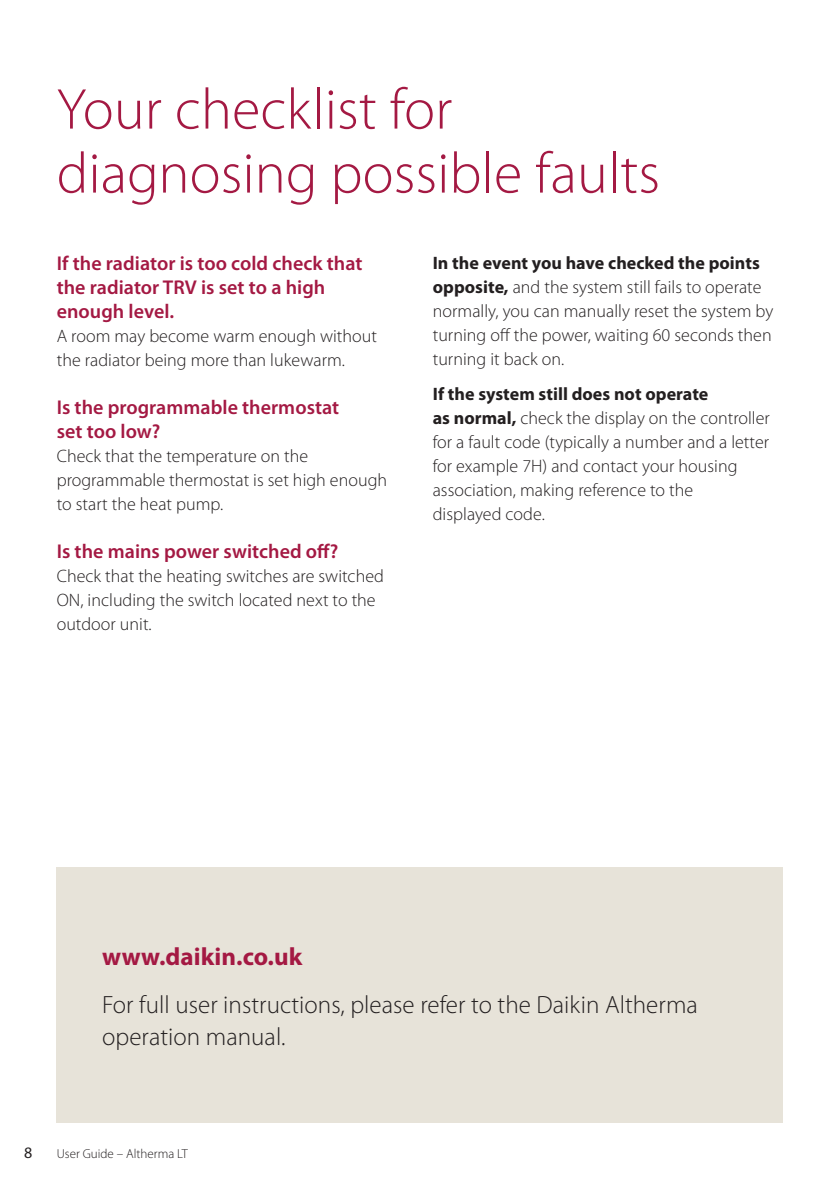
<style>
.page{position:relative;width:840px;height:1191px;background:#fff}
.page>*{position:absolute;margin:0;border:0;box-sizing:border-box;transform-origin:0 0}
.t1{font:300 58px/64px "Myriad Pro";color:#a41943}
.t2{font:300 25px/32px "Myriad Pro";color:#231f20}
.t3{font:700 25px "Myriad Pro";color:#a41943}
.t4{font:600 20px/24px "Myriad Pro";color:#a41943}
.t5{font:300 18px/24px "Myriad Pro";color:#231f20}
.t6{font:16px "Myriad Pro";color:#231f20}
.t7{font:300 13px "Myriad Pro";color:#231f20}
.s1{font-weight:700}
</style>
<div class="page">
<div style="left:57px;top:867px;width:725px;height:256px;background:#e7e3d9"></div>
<h1 class="t1" style="left:57px;top:78px;width:604px">Your checklist for diagnosing possible faults</h1>
<p class="t4" style="left:57px;top:251px;width:307px">If the radiator is too cold check that the radiator TRV is set to a high enough level.</p>
<p class="t5" style="left:57px;top:324px;width:321px">A room may become warm enough without the radiator being more than lukewarm.</p>
<p class="t4" style="left:57px;top:395px;width:284px">Is the programmable thermostat set too low?</p>
<p class="t5" style="left:57px;top:444px;width:332px">Check that the temperature on the programmable thermostat is set high enough to start the heat pump.</p>
<p class="t4" style="left:57px;top:539px;width:283px">Is the mains power switched off?</p>
<p class="t5" style="left:57px;top:564px;width:328px">Check that the heating switches are switched<br>ON, including the switch located next to the outdoor unit.</p>
<p class="t5" style="left:432px;top:251px;width:342px"><span class="s1">In the event you have checked the points opposite,</span> and the system still fails to operate normally, you can manually reset the system by turning off the power, waiting 60 seconds then turning it back on.</p>
<p class="t5" style="left:432px;top:382px;width:338px"><span class="s1">If the system still does not operate<br>as normal,</span> check the display on the controller for a fault code (typically a number and a letter for example 7H) and contact your housing association, making reference to the<br>displayed code.</p>
<h2 class="t3" style="left:102px;top:940px;width:201px">www.daikin.co.uk</h2>
<h2 class="t2" style="left:102px;top:988px;width:597px">For full user instructions, please refer to the Daikin Altherma operation manual.</h2>
<p class="t6" style="left:24px;top:1142px;width:10px">8</p>
<p class="t7" style="left:57px;top:1146px;width:133px">User Guide – Altherma LT</p>
</div>
